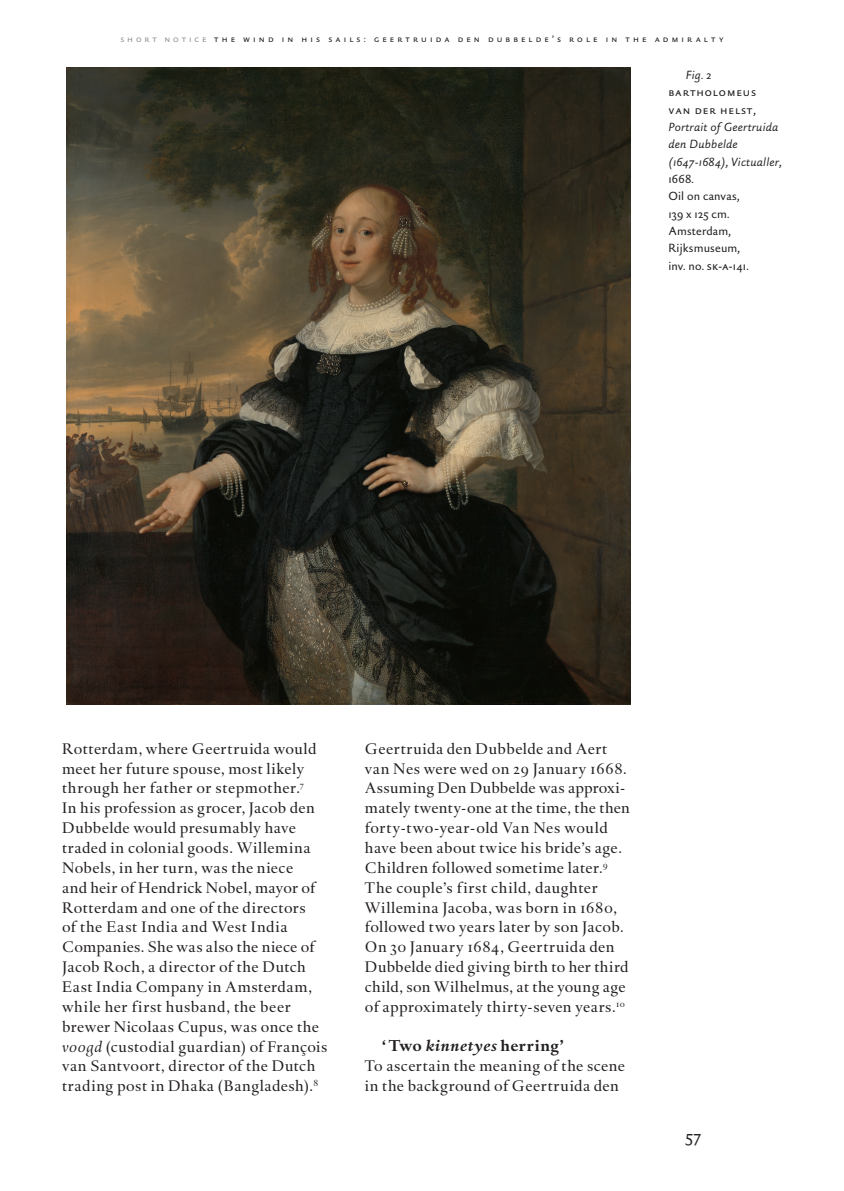
<style>
.page{position:relative;width:844px;height:1191px;background:#fff}
.page>*{position:absolute;margin:0;border:0;box-sizing:border-box;transform-origin:0 0}
.t1{font:17.5px "DTL Haarlemmer Sans DOT";color:#231f20}
.t2{font:15.75px/19.8px "DTL Haarlemmer DOT";letter-spacing:.025em;color:#231f20}
.t3{font:12.25px/17.3px "DTL Haarlemmer Sans DOT";letter-spacing:.015em;color:#231f20}
.t4{font:12.25px/17.3px "DTL Haarlemmer Sans DOT Caps";letter-spacing:.075em;color:#231f20}
.t5{font:italic 12.25px "DTL Haarlemmer Sans DOT";color:#231f20}
.t6{font:9.62px "DTL Haarlemmer Sans DOT Caps";letter-spacing:.325em;color:#231f20}
.s1{color:#939598}
.s2{font-family:"DTL Haarlemmer Sans DOT"}
.s3{font-style:italic}
.s4{font-family:"DTL Haarlemmer Sans DOT Caps"}
.s5{font-weight:700}
.s6{font-weight:700;font-style:italic}
</style>
<div class="page">
<img style="left:67px;top:67px;width:563px;height:637px">
<p class="t6" style="left:120px;top:33px;width:604px"><span class="s1">short notice</span> the wind in his sails: geertruida den dubbelde’s role in the admiralty</p>
<p class="t5" style="left:685px;top:67px;width:27px">Fig. 2</p>
<p class="t4" style="left:668px;top:83px;width:89px">bartholomeus van der helst<span class="s2">,</span></p>
<p class="t3" style="left:668px;top:118px;width:115px"><span class="s3">Portrait of Geertruida den Dubbelde (1647-1684), Victualler</span>,<br>1668.<br>Oil on canvas,<br>139 x 125 cm.<br>Amsterdam,<br>Rijksmuseum,<br>inv. no. <span class="s4">sk-a</span>-141.</p>
<p class="t2" style="left:62px;top:739px;width:267px">Rotterdam, where Geertruida would meet her future spouse, most likely through her father or stepmother.<sup>7<br></sup>In his profession as grocer, Jacob den Dubbelde would presumably have traded in colonial goods. Willemina Nobels, in her turn, was the niece<br>and heir of Hendrick Nobel, mayor of Rotterdam and one of the directors<br>of the East India and West India Companies. She was also the niece of Jacob Roch, a director of the Dutch East India Company in Amsterdam, while her first husband, the beer brewer Nicolaas Cupus, was once the <span class="s3">voogd</span> (custodial guardian) of François van Santvoort, director of the Dutch trading post in Dhaka (Bangladesh).<sup>8</sup></p>
<p class="t2" style="left:365px;top:739px;width:266px">Geertruida den Dubbelde and Aert van Nes were wed on 29 January 1668.<br>Assuming Den Dubbelde was approxi&shy;mately twenty-one at the time, the then forty-two-year-old Van Nes would have been about twice his bride’s age.<br>Children followed sometime later.<sup>9<br></sup>The couple’s first child, daughter Willemina Jacoba, was born in 1680, followed two years later by son Jacob.<br>On 30 January 1684, Geertruida den Dubbelde died giving birth to her third child, son Wilhelmus, at the young age of approximately thirty-seven years.<sup>10</sup></p>
<p class="t2" style="left:365px;top:1036px;width:261px;text-indent:17px"><span class="s5">‘ Two</span> <span class="s6">kinnetyes</span> <span class="s5">herring’<br></span>To ascertain the meaning of the scene in the background of Geertruida den</p>
<p class="t1" style="left:685px;top:1125px;width:18px">57</p>
</div>
